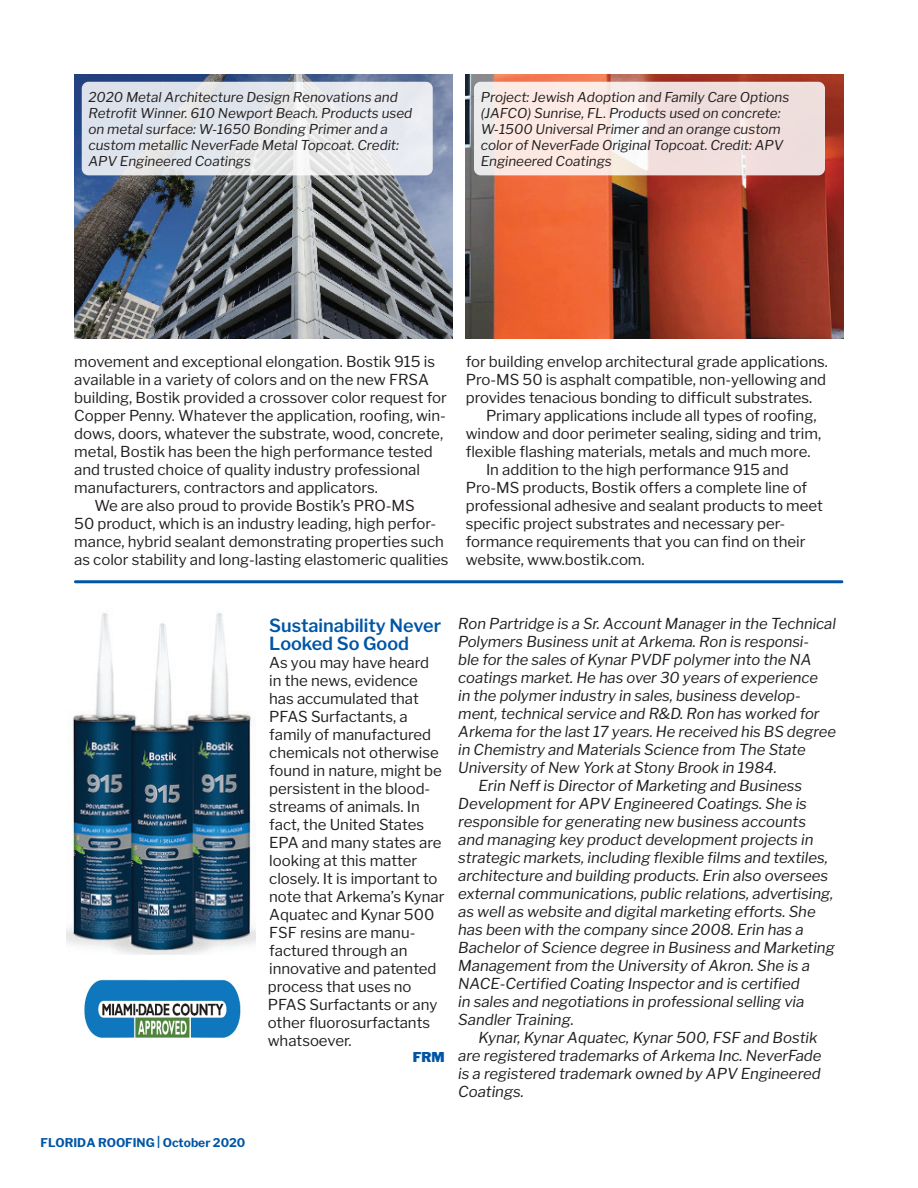
<style>
.page{position:relative;width:918px;height:1188px;background:#fff}
.page>*{position:absolute;margin:0;border:0;box-sizing:border-box;transform-origin:0 0}
.t1{font:600 18px/18px "Libre Franklin";color:#0155a5}
.t2{font:15px/18px "Libre Franklin";color:#231f20}
.t3{font:italic 15px "Libre Franklin";color:#231f20}
.t4{font:italic 13.5px/16.2px "Libre Franklin";color:#231f20}
.t5{font:900 13.5px "Libre Franklin";color:#0155a5}
.t6{font:700 12px "Libre Franklin";color:#0155a5}
</style>
<div class="page">
<img style="left:74px;top:74px;width:378px;height:265px">
<img style="left:466px;top:74px;width:378px;height:265px">
<svg style="left:82px;top:82px;width:351px;height:93px;fill:#e4e6ed"></svg>
<svg style="left:474px;top:82px;width:351px;height:93px;fill:#f2e5df"></svg>
<hr style="left:75px;top:580px;width:767px;height:3px;background:#0155a5">
<img style="left:67px;top:613px;width:189px;height:341px">
<img style="left:84px;top:979px;width:157px;height:59px">
<p class="t4" style="left:88px;top:89px;width:325px">2020 Metal Architecture Design Renovations and Retrofit Winner. 610 Newport Beach. Products used on metal surface: W-1650 Bonding Primer and a custom metallic NeverFade Metal Topcoat. Credit:<br>APV Engineered Coatings</p>
<p class="t4" style="left:481px;top:89px;width:310px">Project: Jewish Adoption and Family Care Options (JAFCO) Sunrise, FL. Products used on concrete:<br>W-1500 Universal Primer and an orange custom color of NeverFade Original Topcoat. Credit: APV Engineered Coatings</p>
<p class="t2" style="left:74px;top:352px;width:362px">movement and exceptional elongation. Bostik 915 is</p>
<p class="t2" style="left:74px;top:370px;width:356px">available in a variety of colors and on the new FRSA</p>
<p class="t2" style="left:74px;top:388px;width:374px">building, Bostik provided a crossover color request for</p>
<p class="t2" style="left:74px;top:406px;width:373px">Copper Penny. Whatever the application, roofing, win-</p>
<p class="t2" style="left:74px;top:424px;width:370px">dows, doors, whatever the substrate, wood, concrete,</p>
<p class="t2" style="left:74px;top:442px;width:360px">metal, Bostik has been the high performance tested</p>
<p class="t2" style="left:74px;top:460px;width:347px">and trusted choice of quality industry professional</p>
<p class="t2" style="left:74px;top:478px;width:305px">manufacturers, contractors and applicators.</p>
<p class="t2" style="left:94px;top:496px;width:322px">We are also proud to provide Bostik’s PRO-MS</p>
<p class="t2" style="left:74px;top:514px;width:363px">50 product, which is an industry leading, high perfor-</p>
<p class="t2" style="left:74px;top:532px;width:371px">mance, hybrid sealant demonstrating properties such</p>
<p class="t2" style="left:74px;top:550px;width:376px">as color stability and long-lasting elastomeric qualities</p>
<p class="t2" style="left:466px;top:352px;width:364px">for building envelop architectural grade applications.<br>Pro-MS 50 is asphalt compatible, non-yellowing and provides tenacious bonding to difficult substrates.</p>
<p class="t2" style="left:486px;top:406px;width:332px">Primary applications include all types of roofing,</p>
<p class="t2" style="left:466px;top:424px;width:357px">window and door perimeter sealing, siding and trim,</p>
<p class="t2" style="left:466px;top:442px;width:346px">flexible flashing materials, metals and much more.</p>
<p class="t2" style="left:486px;top:460px;width:304px">In addition to the high performance 915 and</p>
<p class="t2" style="left:466px;top:478px;width:343px">Pro-MS products, Bostik offers a complete line of</p>
<p class="t2" style="left:466px;top:496px;width:359px">professional adhesive and sealant products to meet</p>
<p class="t2" style="left:466px;top:514px;width:321px">specific project substrates and necessary per-</p>
<p class="t2" style="left:466px;top:532px;width:341px">formance requirements that you can find on their</p>
<p class="t2" style="left:466px;top:550px;width:180px">website, www.bostik.com.</p>
<p class="t6" style="left:40px;top:1136px;width:206px">FLORIDA ROOFING | October 2020</p>
<p class="t1" style="left:269px;top:616px;width:173px">Sustainability Never<br>Looked So Good</p>
<p class="t2" style="left:268px;top:653px;width:178px">As you may have heard<br>in the news, evidence has accumulated that<br>PFAS Surfactants, a family of manufactured chemicals not otherwise found in nature, might be persistent in the blood&shy;streams of animals. In fact, the United States<br>EPA and many states are looking at this matter closely. It is important to note that Arkema’s Kynar<br>Aquatec and Kynar 500<br>FSF resins are manu&shy;factured through an innovative and patented process that uses no<br>PFAS Surfactants or any other fluorosurfactants whatsoever.</p>
<p class="t5" style="left:413px;top:1049px;width:33px">FRM</p>
<p class="t3" style="left:458px;top:614px;width:379px">Ron Partridge is a Sr. Account Manager in the Technical</p>
<p class="t3" style="left:458px;top:632px;width:352px">Polymers Business unit at Arkema. Ron is responsi-</p>
<p class="t3" style="left:458px;top:650px;width:355px">ble for the sales of Kynar PVDF polymer into the NA</p>
<p class="t3" style="left:458px;top:668px;width:361px">coatings market. He has over 30 years of experience</p>
<p class="t3" style="left:458px;top:686px;width:344px">in the polymer industry in sales, business develop-</p>
<p class="t3" style="left:458px;top:704px;width:363px">ment, technical service and R&amp;D. Ron has worked for</p>
<p class="t3" style="left:458px;top:722px;width:379px">Arkema for the last 17 years. He received his BS degree</p>
<p class="t3" style="left:458px;top:740px;width:349px">in Chemistry and Materials Science from The State</p>
<p class="t3" style="left:458px;top:758px;width:320px">University of New York at Stony Brook in 1984.</p>
<p class="t3" style="left:478px;top:776px;width:325px">Erin Neff is Director of Marketing and Business</p>
<p class="t3" style="left:458px;top:794px;width:350px">Development for APV Engineered Coatings. She is</p>
<p class="t3" style="left:458px;top:812px;width:349px">responsible for generating new business accounts</p>
<p class="t3" style="left:458px;top:830px;width:357px">and managing key product development projects in</p>
<p class="t3" style="left:458px;top:848px;width:371px">strategic markets, including flexible films and textiles,</p>
<p class="t3" style="left:458px;top:866px;width:371px">architecture and building products. Erin also oversees</p>
<p class="t3" style="left:458px;top:884px;width:377px">external communications, public relations, advertising,</p>
<p class="t3" style="left:458px;top:902px;width:359px">as well as website and digital marketing efforts. She</p>
<p class="t3" style="left:458px;top:920px;width:347px">has been with the company since 2008. Erin has a</p>
<p class="t3" style="left:458px;top:938px;width:378px">Bachelor of Science degree in Business and Marketing</p>
<p class="t3" style="left:458px;top:956px;width:353px">Management from the University of Akron. She is a</p>
<p class="t3" style="left:458px;top:974px;width:343px">NACE-Certified Coating Inspector and is certified</p>
<p class="t3" style="left:458px;top:992px;width:348px">in sales and negotiations in professional selling via</p>
<p class="t3" style="left:458px;top:1010px;width:117px">Sandler Training.</p>
<p class="t3" style="left:478px;top:1028px;width:340px">Kynar, Kynar Aquatec, Kynar 500, FSF and Bostik</p>
<p class="t3" style="left:458px;top:1046px;width:365px">are registered trademarks of Arkema Inc. NeverFade</p>
<p class="t3" style="left:458px;top:1064px;width:364px">is a registered trademark owned by APV Engineered</p>
<p class="t3" style="left:458px;top:1082px;width:67px">Coatings.</p>
</div>
